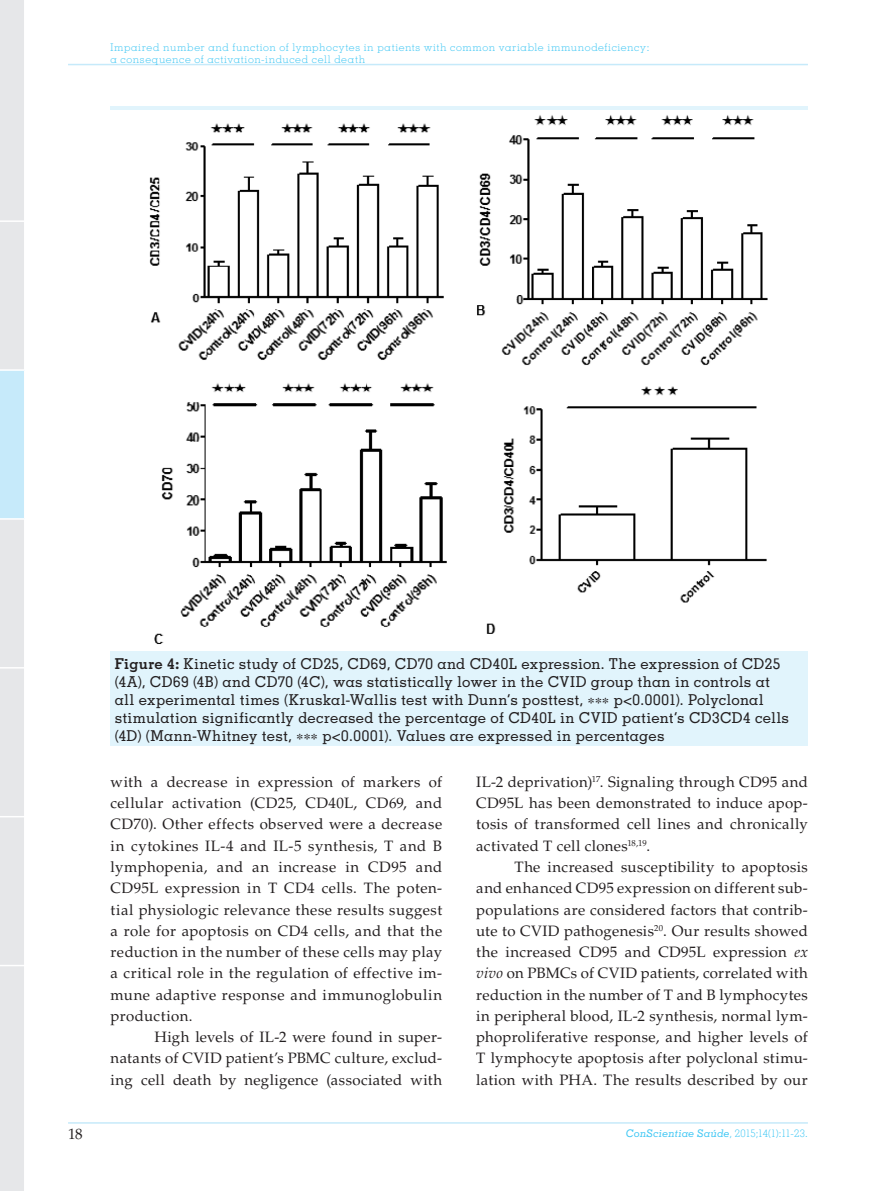
<style>
.page{position:relative;width:893px;height:1191px;background:#fff}
.page>*{position:absolute;margin:0;border:0;box-sizing:border-box;transform-origin:0 0}
.CS_Normal{font:15px/21.3px "Palatino LT Std";letter-spacing:.025em;color:#231f20;text-align:justify}
.CS_Tabela_-_titulo{font:500 15px/18px "Memphis LT Std";letter-spacing:.015em;color:#231f20}
.t1{font:300 10.5px/12.6px "Memphis LT Std";letter-spacing:.06em;color:#40c7f4}
.t2{font:300 10.5px "Memphis LT Std";letter-spacing:-.03em;color:#40c7f4}
.s1{font-weight:700}
.s2{font-style:italic}
.s3{font-weight:500;font-style:italic}
</style>
<div class="page">
<hr style="left:68px;top:64px;width:740px;height:1px;background:#c6eafa">
<hr style="left:68px;top:1122px;width:740px;height:1px;background:#c6eafa">
<svg style="left:0;top:0;width:24px;height:1191px;background:#e2e7eb"></svg>
<hr style="left:0;top:964px;width:26px;height:2px;background:#fff">
<div style="left:111px;top:106px;width:697px;height:639px;background:#e1f4fc"></div>
<div style="left:111px;top:111px;width:697px;height:540px;background:#fff"></div>
<img style="left:149px;top:115px;width:619px;height:529px">
<p class="t1" style="left:111px;top:41px;width:540px">Impaired number and function of lymphocytes in patients with common variable immunodeficiency: a consequence of activation-induced cell death</p>
<p class="CS_Tabela_-_titulo" style="left:115px;top:655px;width:667px"><span class="s1">Figure 4:</span> Kinetic study of CD25, CD69, CD70 and CD40L expression. The expression of CD25 (4A), CD69 (4B) and CD70 (4C), was statistically lower in the CVID group than in controls at all experimental times (Kruskal-Wallis test with Dunn’s posttest,</p>
<p class="CS_Tabela_-_titulo" style="left:115px;top:691px;width:676px;text-indent:499px">p&lt;0.0001). Polyclonal stimulation significantly decreased the percentage of CD40L in CVID patient’s CD3CD4 cells (4D) (Mann-Whitney test,</p>
<p class="CS_Tabela_-_titulo" style="left:322px;top:727px;width:344px">p&lt;0.0001). Values are expressed in percentages</p>
<p class="CS_Normal" style="left:111px;top:771px;width:333px">with a decrease in expression of markers of cellular activation (CD25, CD40L, CD69, and CD70). Other effects observed were a decrease in cytokines IL-4 and IL-5 synthesis, T and B lymphopenia, and an increase in CD95 and CD95L expression in T CD4 cells. The poten&shy;tial physiologic relevance these results suggest a role for apoptosis on CD4 cells, and that the reduction in the number of these cells may play a critical role in the regulation of effective im&shy;mune adaptive response and immunoglobulin production.</p>
<p class="CS_Normal" style="left:111px;top:1026px;width:333px;text-indent:44px">High levels of IL-2 were found in super&shy;natants of CVID patient’s PBMC culture, exclud&shy;ing cell death by negligence (associated with</p>
<p class="CS_Normal" style="left:476px;top:771px;width:333px">IL-2 deprivation)<sup>17</sup>. Signaling through CD95 and CD95L has been demonstrated to induce apop&shy;tosis of transformed cell lines and chronically activated T cell clones<sup>18,19</sup>.</p>
<p class="CS_Normal" style="left:476px;top:856px;width:333px;text-indent:38px">The increased susceptibility to apoptosis and enhanced CD95 expression on different sub&shy;populations are considered factors that contrib&shy;ute to CVID pathogenesis<sup>20</sup>. Our results showed the increased CD95 and CD95L expression <span class="s2">ex vivo</span> on PBMCs of CVID patients, correlated with reduction in the number of T and B lymphocytes in peripheral blood, IL-2 synthesis, normal lym&shy;phoproliferative response, and higher levels of T lymphocyte apoptosis after polyclonal stimu&shy;lation with PHA. The results described by our</p>
<p class="CS_Normal" style="left:68px;top:1123px;width:16px">18</p>
<p class="t2" style="left:626px;top:1127px;width:183px"><span class="s3">ConScientiae Saúde</span>, 2015;14(1):11-23.</p>
</div>
